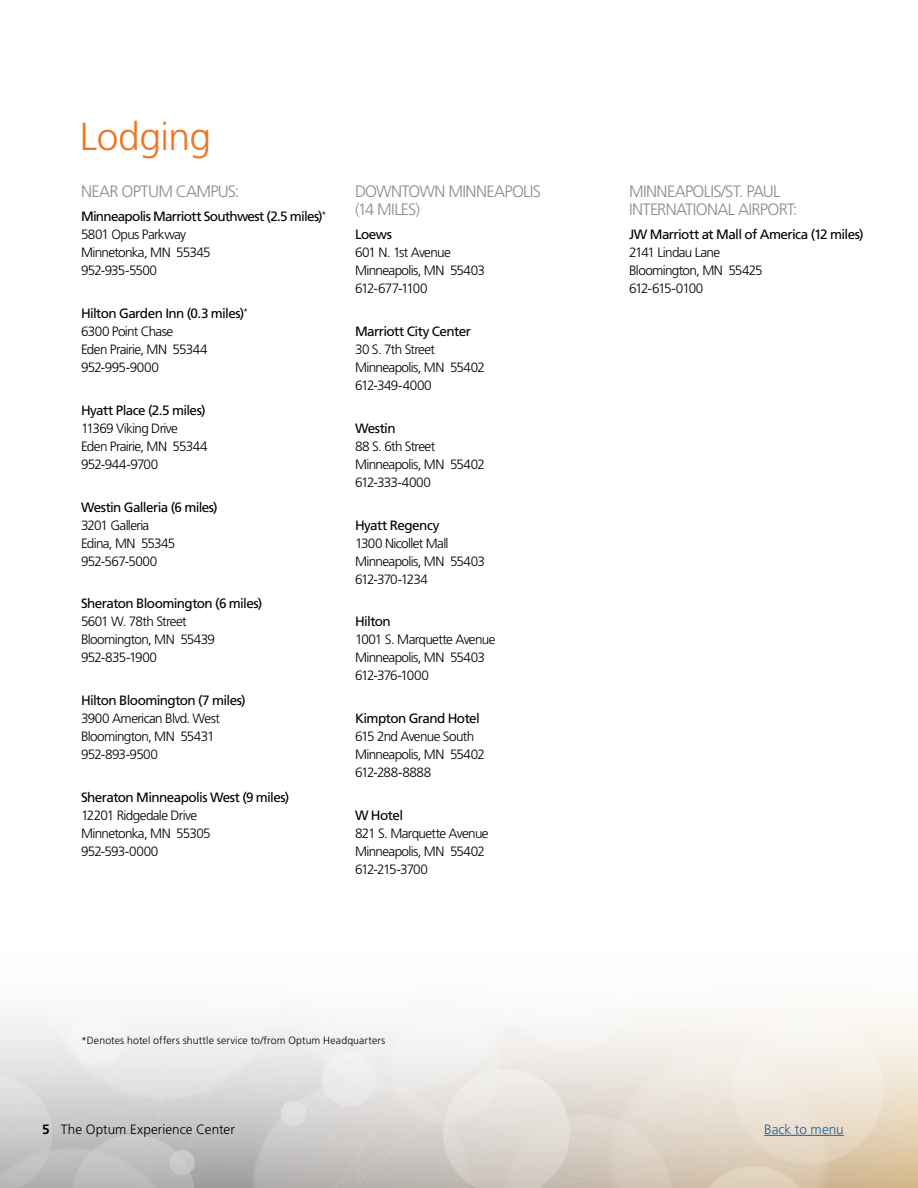
<style>
.page{position:relative;width:918px;height:1188px;background:#fff}
.page>*{position:absolute;margin:0;border:0;box-sizing:border-box;transform-origin:0 0}
.t1{font:300 39px "Frutiger LT Std";letter-spacing:-.015em;color:#ee7622}
.t2{font:300 16.5px/18px "Frutiger LT Std";letter-spacing:-.04em;color:#8b8b8e}
.t3{font:300 13.5px/18px "Frutiger LT Std";letter-spacing:-.05em;color:#000}
.t4{font:13.5px "Frutiger LT Std";letter-spacing:-.045em;color:#000}
.t5{font:300 13.5px "Frutiger LT Std";letter-spacing:.005em;color:#000}
.t6{font:300 13.5px "Frutiger LT Std";letter-spacing:.005em;color:#215e9e}
.t7{font:300 10.5px "Frutiger LT Std";letter-spacing:.01em;color:#000}
.s1{font-weight:400}
.s2{font-weight:700}
</style>
<div class="page">
<svg style="left:0;top:1010px;width:918px;height:178px"></svg>
<hr style="left:764px;top:1135px;width:80px;height:1px;background:#215e9e">
<h1 class="t1" style="left:80px;top:114px;width:133px">Lodging</h1>
<p class="t2" style="left:81px;top:182px;width:160px">NEAR OPTUM CAMPUS:</p>
<p class="t3" style="left:81px;top:208px;width:247px"><span class="s1">Minneapolis Marriott Southwest (2.5 miles)</span><sup>*<br></sup>5801 Opus Parkway<br>Minnetonka, MN 55345<br>952-935-5500</p>
<p class="t3" style="left:81px;top:305px;width:168px"><span class="s1">Hilton Garden Inn (0.3 miles)</span><sup>*<br></sup>6300 Point Chase<br>Eden Prairie, MN 55344<br>952-995-9000</p>
<p class="t4" style="left:81px;top:402px;width:126px">Hyatt Place (2.5 miles)</p>
<p class="t3" style="left:81px;top:419px;width:128px">11369 Viking Drive<br>Eden Prairie, MN 55344<br>952-944-9700</p>
<p class="t4" style="left:81px;top:499px;width:138px">Westin Galleria (6 miles)</p>
<p class="t3" style="left:81px;top:516px;width:96px">3201 Galleria<br>Edina, MN 55345<br>952-567-5000</p>
<p class="t4" style="left:81px;top:596px;width:183px">Sheraton Bloomington (6 miles)</p>
<p class="t3" style="left:81px;top:613px;width:136px">5601 W. 78th Street<br>Bloomington, MN 55439<br>952-835-1900</p>
<p class="t4" style="left:81px;top:692px;width:166px">Hilton Bloomington (7 miles)</p>
<p class="t3" style="left:81px;top:710px;width:141px">3900 American Blvd. West<br>Bloomington, MN 55431<br>952-893-9500</p>
<p class="t4" style="left:81px;top:789px;width:210px">Sheraton Minneapolis West (9 miles)</p>
<p class="t3" style="left:81px;top:806px;width:131px">12201 Ridgedale Drive<br>Minnetonka, MN 55305<br>952-593-0000</p>
<p class="t2" style="left:355px;top:182px;width:187px">DOWNTOWN MINNEAPOLIS (14 MILES)</p>
<p class="t4" style="left:355px;top:227px;width:38px">Loews</p>
<p class="t3" style="left:355px;top:244px;width:131px">601 N. 1st Avenue<br>Minneapolis, MN 55403<br>612-677-1100</p>
<p class="t4" style="left:355px;top:324px;width:118px">Marriott City Center</p>
<p class="t3" style="left:355px;top:341px;width:131px">30 S. 7th Street<br>Minneapolis, MN 55402<br>612-349-4000</p>
<p class="t4" style="left:355px;top:420px;width:42px">Westin</p>
<p class="t3" style="left:355px;top:437px;width:131px">88 S. 6th Street<br>Minneapolis, MN 55402<br>612-333-4000</p>
<p class="t4" style="left:355px;top:517px;width:86px">Hyatt Regency</p>
<p class="t3" style="left:355px;top:534px;width:131px">1300 Nicollet Mall<br>Minneapolis, MN 55403<br>612-370-1234</p>
<p class="t4" style="left:355px;top:614px;width:37px">Hilton</p>
<p class="t3" style="left:355px;top:631px;width:142px">1001 S. Marquette Avenue<br>Minneapolis, MN 55403<br>612-376-1000</p>
<p class="t4" style="left:355px;top:710px;width:126px">Kimpton Grand Hotel</p>
<p class="t3" style="left:355px;top:728px;width:131px">615 2nd Avenue South<br>Minneapolis, MN 55402<br>612-288-8888</p>
<p class="t4" style="left:355px;top:807px;width:50px">W Hotel</p>
<p class="t3" style="left:355px;top:824px;width:135px">821 S. Marquette Avenue<br>Minneapolis, MN 55402<br>612-215-3700</p>
<p class="t7" style="left:81px;top:1034px;width:306px">*Denotes hotel offers shuttle service to/from Optum Headquarters</p>
<p class="t5" style="left:42px;top:1122px;width:194px"><span class="s2">5</span> The Optum Experience Center</p>
<p class="t2" style="left:629px;top:182px;width:170px">MINNEAPOLIS/ST. PAUL<br>INTERNATIONAL AIRPORT:</p>
<p class="t4" style="left:629px;top:227px;width:236px">JW Marriott at Mall of America (12 miles)</p>
<p class="t3" style="left:629px;top:244px;width:135px">2141 Lindau Lane<br>Bloomington, MN 55425<br>612-615-0100</p>
<p class="t6" style="left:764px;top:1122px;width:81px">Back to menu</p>
</div>
